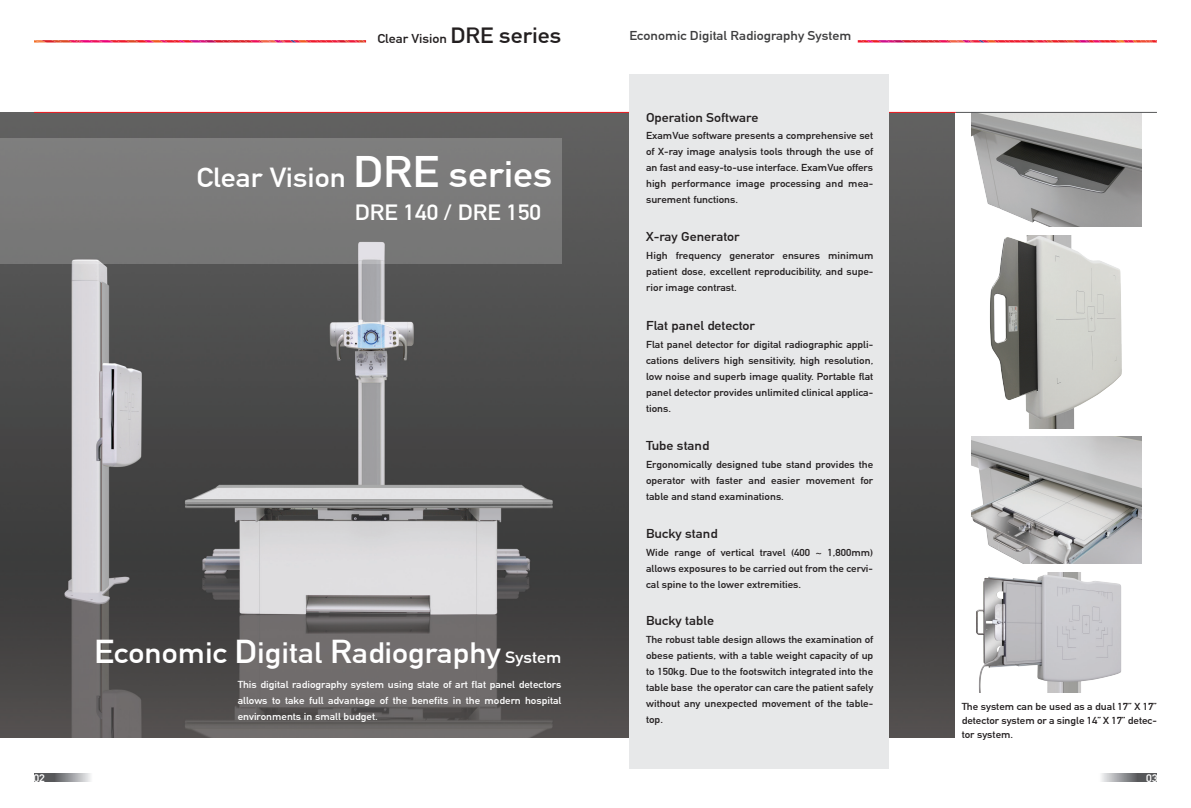
<style>
.page{position:relative;width:1191px;height:808px;background:#fff}
.page>*{position:absolute;margin:0;border:0;box-sizing:border-box;transform-origin:0 0}
.t1{font:28.8px "DIN Mittelschrift LT";color:#fff;scale:1.11 1}
.t2{font:27px "DIN Mittelschrift LT Alternate";color:#fff;scale:1.11 1}
.t3{font:21.6px "DIN Mittelschrift LT";color:#fff;scale:1.11 1}
.t4{font:12.6px "DIN Mittelschrift LT";color:#231f20;scale:1.11 1}
.t5{font:12.6px "DIN Mittelschrift LT";color:#3e3e3f;scale:1.11 1}
.t6{font:10.8px "DIN Mittelschrift LT";color:#fff;scale:1.11 1}
.t7{font:9.9px/16px "DIN Mittelschrift LT";color:#231f20;text-align:justify;scale:1.11 1}
.t8{font:9.9px/16px "DIN Mittelschrift LT";color:#fff;text-align:justify;scale:1.11 1}
.s1{font-size:21.6px}
.s2{font-size:43.2px}
.s3{font-size:36px}
.s4{font-size:32.4px}
.s5{font-size:16.2px}
</style>
<div class="page">
<svg style="left:34px;top:774px;width:57px;height:8px"></svg>
<svg style="left:1101px;top:774px;width:56px;height:8px"></svg>
<svg style="left:857px;top:40px;width:300px;height:3px"></svg>
<svg style="left:34px;top:40px;width:332px;height:3px"></svg>
<img style="left:0;top:112px;width:955px;height:625px">
<hr style="left:34px;top:112px;width:561px;height:1px;background:#ee1d23">
<hr style="left:595px;top:112px;width:361px;height:1px;background:#ee1d23">
<div style="left:629px;top:74px;width:259px;height:695px;background:#e7e8e9"></div>
<div style="left:0;top:138px;width:561px;height:125px;background:#7a7a7a"></div>
<img style="left:971px;top:113px;width:170px;height:114px">
<hr style="left:956px;top:112px;width:201px;height:1px;background:#57585a">
<img style="left:971px;top:437px;width:170px;height:127px">
<img style="left:976px;top:572px;width:146px;height:120px">
<img style="left:990px;top:235px;width:132px;height:193px">
<p class="t4" style="left:377px;top:31px;width:167px">Clear Vision <span class="s1">DRE series</span></p>
<h2 class="t2" style="left:196px;top:162px;width:322px">Clear Vision <span class="s2">DRE</span> <span class="s3">series</span></h2>
<h3 class="t3" style="left:355px;top:200px;width:169px">DRE 140 / DRE 150</h3>
<h1 class="t1" style="left:94px;top:636px;width:422px"><span class="s4">E</span>conomic <span class="s4">D</span>igital <span class="s4">R</span>adiography <span class="s5">System</span></h1>
<p class="t8" style="left:238px;top:677px;width:293px">This digital radiography system using state of art flat panel detectors allows to take full advantage of the benefits in the modern hospital environments in small budget.</p>
<p class="t5" style="left:629px;top:28px;width:201px">Economic Digital Radiography System</p>
<p class="t4" style="left:646px;top:110px;width:103px">Operation Software</p>
<p class="t7" style="left:646px;top:128px;width:206px">ExamVue software presents a comprehensive set of X-ray image analysis tools through the use of an fast and easy-to-use interface. ExamVue offers high performance image processing and mea&shy;surement functions.</p>
<p class="t4" style="left:646px;top:229px;width:86px">X-ray Generator</p>
<p class="t7" style="left:646px;top:248px;width:206px">High frequency generator ensures minimum patient dose, excellent reproducibility, and supe&shy;rior image contrast.</p>
<p class="t4" style="left:646px;top:318px;width:100px">Flat panel detector</p>
<p class="t7" style="left:646px;top:337px;width:206px">Flat panel detector for digital radiographic appli&shy;cations delivers high sensitivity, high resolution, low noise and superb image quality. Portable flat panel detector provides unlimited clinical applica&shy;tions.</p>
<p class="t4" style="left:646px;top:438px;width:58px">Tube stand</p>
<p class="t7" style="left:646px;top:457px;width:206px">Ergonomically designed tube stand provides the operator with faster and easier movement for table and stand examinations.</p>
<p class="t4" style="left:646px;top:526px;width:66px">Bucky stand</p>
<p class="t7" style="left:646px;top:544px;width:206px">Wide range of vertical travel (400 ~ 1,800mm) allows exposures to be carried out from the cervi&shy;cal spine to the lower extremities.</p>
<p class="t4" style="left:646px;top:613px;width:63px">Bucky table</p>
<p class="t7" style="left:646px;top:631px;width:206px">The robust table design allows the examination of obese patients, with a table weight capacity of up to 150kg. Due to the footswitch integrated into the table base the operator can care the patient safely without any unexpected movement of the table&shy;top.</p>
<p class="t7" style="left:961px;top:700px;width:177px;line-height:14px">The system can be used as a dual 17” X 17” detector system or a single 14” X 17” detec&shy;tor system.</p>
<p class="t6" style="left:33px;top:771px;width:12px">02</p>
<p class="t6" style="left:1146px;top:771px;width:12px">03</p>
</div>
